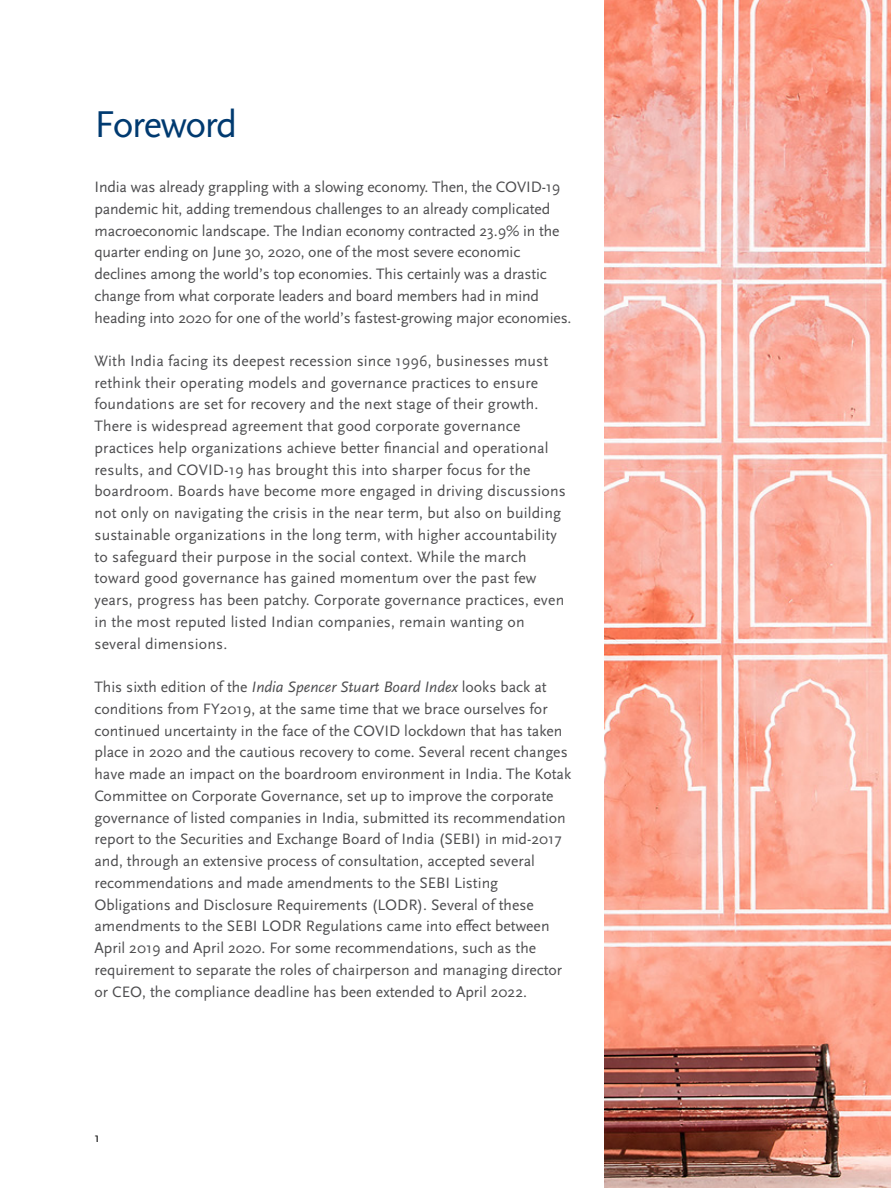
<style>
.page{position:relative;width:891px;height:1188px;background:#fff}
.page>*{position:absolute;margin:0;border:0;box-sizing:border-box;transform-origin:0 0}
.t1{font:39px "Scala Sans Pro";color:#003a70}
.t2{font:15.75px/21.8px "Scala Sans Pro";color:#4d4d4f}
.t3{font:13.5px "Scala Sans Pro";color:#000}
.s1{font-style:italic}
</style>
<div class="page">
<img style="left:604px;top:0;width:287px;height:1188px">
<h1 class="t1" style="left:94px;top:101px;width:144px">Foreword</h1>
<p class="t2" style="left:94px;top:176px;width:479px">India was already grappling with a slowing economy. Then, the COVID-19 pandemic hit, adding tremendous challenges to an already complicated macroeconomic landscape. The Indian economy contracted 23.9% in the quarter ending on June 30, 2020, one of the most severe economic declines among the world’s top economies. This certainly was a drastic change from what corporate leaders and board members had in mind heading into 2020 for one of the world’s fastest-growing major economies.</p>
<p class="t2" style="left:94px;top:350px;width:473px">With India facing its deepest recession since 1996, businesses must rethink their operating models and governance practices to ensure foundations are set for recovery and the next stage of their growth.<br>There is widespread agreement that good corporate governance practices help organizations achieve better financial and operational results, and COVID-19 has brought this into sharper focus for the boardroom. Boards have become more engaged in driving discussions not only on navigating the crisis in the near term, but also on building sustainable organizations in the long term, with higher accountability to safeguard their purpose in the social context. While the march toward good governance has gained momentum over the past few years, progress has been patchy. Corporate governance practices, even in the most reputed listed Indian companies, remain wanting on several dimensions.</p>
<p class="t2" style="left:94px;top:676px;width:478px">This sixth edition of the <span class="s1">India Spencer Stuart Board Index</span> looks back at conditions from FY2019, at the same time that we brace ourselves for continued uncertainty in the face of the COVID lockdown that has taken place in 2020 and the cautious recovery to come. Several recent changes have made an impact on the boardroom environment in India. The Kotak Committee on Corporate Governance, set up to improve the corporate governance of listed companies in India, submitted its recommendation report to the Securities and Exchange Board of India (SEBI) in mid-2017 and, through an extensive process of consultation, accepted several recommendations and made amendments to the SEBI Listing Obligations and Disclosure Requirements (LODR). Several of these amendments to the SEBI LODR Regulations came into effect between April 2019 and April 2020. For some recommendations, such as the requirement to separate the roles of chairperson and managing director or CEO, the compliance deadline has been extended to April 2022.</p>
<p class="t3" style="left:94px;top:1129px;width:7px">1</p>
</div>
